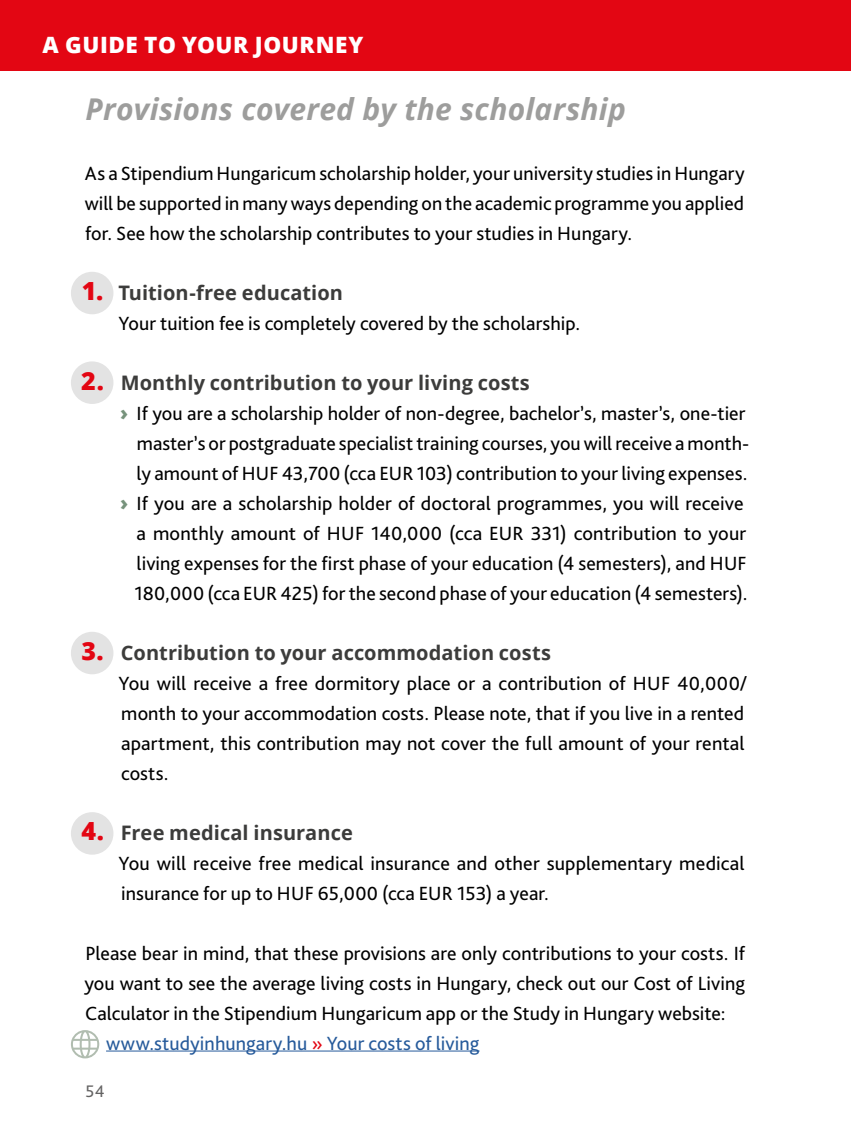
<style>
.page{position:relative;width:851px;height:1141px;background:#fff}
.page>*{position:absolute;margin:0;border:0;box-sizing:border-box;transform-origin:0 0}
.t1{font:italic 700 30px "Open Sans";letter-spacing:.005em;color:#9d9d9c}
.t2{font:800 25px "Open Sans";color:#e30613}
.t3{font:800 22.5px "Open Sans";letter-spacing:.025em;color:#fff}
.t4{font:20px/30px "Bliss Pro";color:#000}
.t5{font:700 20px "Open Sans";letter-spacing:.005em;color:#3c3c3b}
.t6{font:20px "Bliss Pro";letter-spacing:.02em;color:#275b9b}
.t7{font:17.5px "Bliss Pro";color:#646363}
.s1{font-family:"Open Sans";font-weight:800;color:#77937c}
.s2{color:#e30613}
</style>
<div class="page">
<div style="left:0;top:0;width:850px;height:71px;background:#e30613"></div>
<svg style="left:71px;top:1030px;width:28px;height:28px"></svg>
<hr style="left:106px;top:1050px;width:373px;height:1px;background:#275b9b">
<div style="left:71px;top:272px;width:42px;height:42px;background:#e3e3e3;border-radius:50%"></div>
<div style="left:71px;top:361px;width:42px;height:43px;background:#e3e3e3;border-radius:50%"></div>
<div style="left:71px;top:632px;width:42px;height:42px;background:#e3e3e3;border-radius:50%"></div>
<div style="left:71px;top:812px;width:42px;height:43px;background:#e3e3e3;border-radius:50%"></div>
<p class="t3" style="left:43px;top:27px;width:322px">A GUIDE TO YOUR JOURNEY</p>
<h1 class="t1" style="left:86px;top:88px;width:541px">Provisions covered by the scholarship</h1>
<p class="t4" style="left:85px;top:158px;width:661px;text-align:justify">As a Stipendium Hungaricum scholarship holder, your university studies in Hungary will be supported in many ways depending on the academic programme you applied for. See how the scholarship contributes to your studies in Hungary.</p>
<p class="t5" style="left:118px;top:279px;width:226px">Tuition-free education</p>
<p class="t4" style="left:118px;top:308px;width:463px">Your tuition fee is completely covered by the scholarship.</p>
<p class="t2" style="left:82px;top:272px;width:23px">1.</p>
<p class="t2" style="left:81px;top:362px;width:24px">2.</p>
<p class="t2" style="left:82px;top:632px;width:24px">3.</p>
<p class="t5" style="left:121px;top:369px;width:410px">Monthly contribution to your living costs</p>
<p class="t4" style="left:120px;top:398px;width:630px;text-align:right"><span class="s1">›</span> If you are a scholarship holder of non-degree, bachelor’s, master’s, one-tier master’s or postgraduate specialist training courses, you will receive a month&shy;ly amount of HUF 43,700 (cca EUR 103) contribution to your living expenses.<br><span class="s1">›</span> If you are a scholarship holder of doctoral programmes, you will receive a monthly amount of HUF 140,000 (cca EUR 331) contribution to your living expenses for the first phase of your education (4 semesters), and HUF 180,000 (cca EUR 425) for the second phase of your education (4 semesters).</p>
<p class="t5" style="left:121px;top:639px;width:431px">Contribution to your accommodation costs</p>
<p class="t4" style="left:118px;top:668px;width:630px">You will receive a free dormitory place or a contribution of HUF 40,000/ month to your accommodation costs. Please note, that if you live in a rented apartment, this contribution may not cover the full amount of your rental costs.</p>
<p class="t2" style="left:81px;top:812px;width:24px">4.</p>
<p class="t5" style="left:121px;top:819px;width:233px">Free medical insurance</p>
<p class="t4" style="left:118px;top:848px;width:627px">You will receive free medical insurance and other supplementary medical insurance for up to HUF 65,000 (cca EUR 153) a year.</p>
<p class="t4" style="left:85px;top:938px;width:661px">Please bear in mind, that these provisions are only contributions to your costs. If</p>
<p class="t4" style="left:84px;top:968px;width:662px">you want to see the average living costs in Hungary, check out our Cost of Living</p>
<p class="t4" style="left:85px;top:998px;width:641px">Calculator in the Stipendium Hungaricum app or the Study in Hungary website:</p>
<p class="t6" style="left:106px;top:1031px;width:375px">www.studyinhungary.hu <span class="s2">»</span> Your costs of living</p>
<p class="t7" style="left:85px;top:1080px;width:21px">54</p>
</div>
